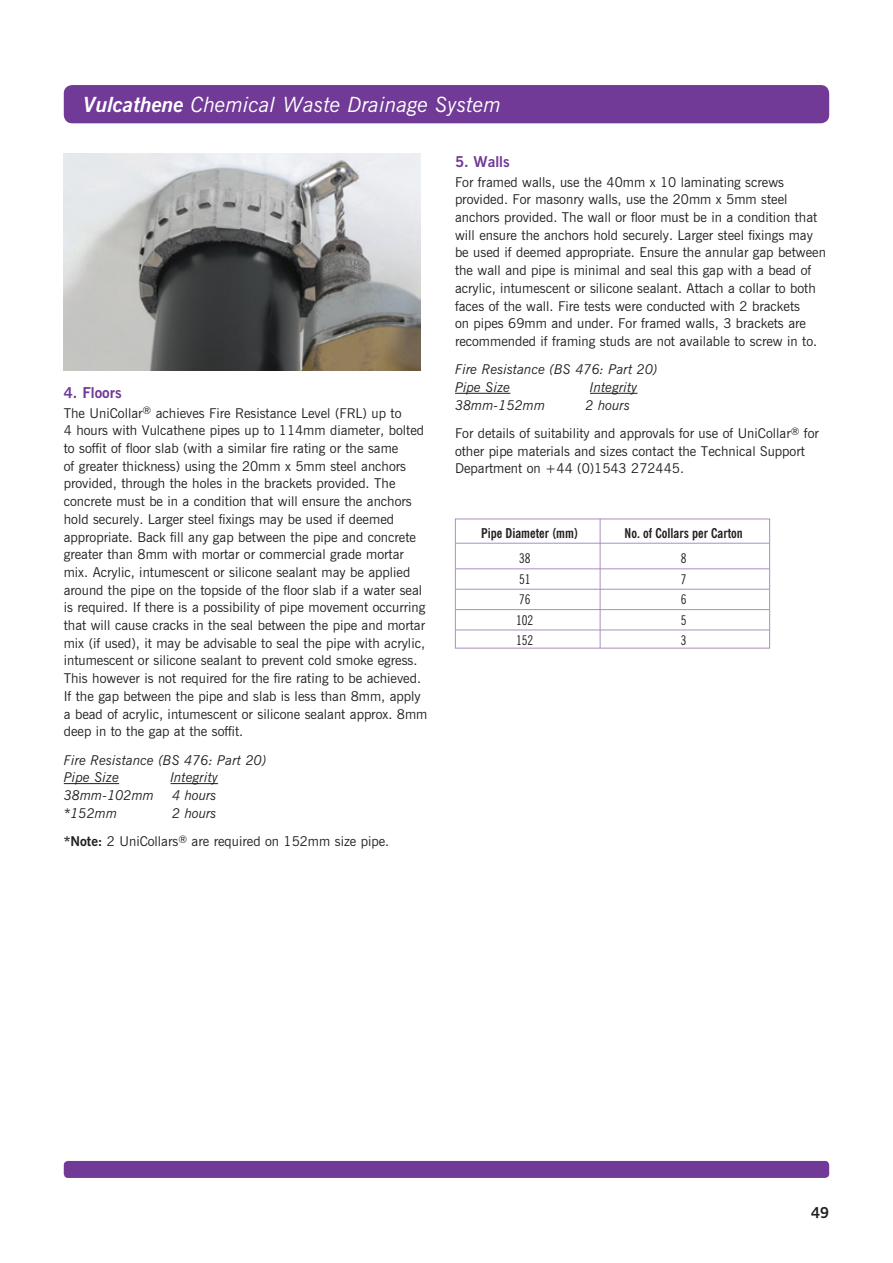
<style>
.page{position:relative;width:893px;height:1263px;background:#fff}
.page>*{position:absolute;margin:0;border:0;box-sizing:border-box;transform-origin:0 0}
.t1{font:italic 21px "News Gothic BT";color:#fff}
.t2{font:700 15px "News Gothic BT";color:#713a97}
.t3{font:700 15px "News Gothic BT";color:#231f20}
.t4{font:13.5px/17.7px "News Gothic BT";color:#231f20}
.t5{font:italic 13.5px "News Gothic BT";color:#231f20}
.t6{font:700 condensed 13.5px "News Gothic BT";color:#231f20}
.t7{font:condensed 13.5px "News Gothic BT";color:#231f20}
.s1{font-weight:700}
</style>
<div class="page">
<img style="left:64px;top:153px;width:356px;height:218px">
<hr style="left:456px;top:543px;width:313px;height:1px;background:#aa8ec2">
<hr style="left:456px;top:568px;width:313px;height:1px;background:#aa8ec2">
<hr style="left:456px;top:589px;width:313px;height:1px;background:#aa8ec2">
<hr style="left:456px;top:609px;width:313px;height:1px;background:#aa8ec2">
<hr style="left:456px;top:630px;width:313px;height:1px;background:#aa8ec2">
<div style="left:455px;top:519px;width:315px;height:129px;border:1px solid #aa8ec2"></div>
<hr style="left:600px;top:519px;width:1px;height:129px;background:#aa8ec2">
<div style="left:64px;top:1161px;width:765px;height:17px;background:#713a97;border-radius:4px"></div>
<div style="left:64px;top:85px;width:765px;height:38px;background:#713a97;border-radius:9px"></div>
<hr style="left:64px;top:783px;width:55px;height:1px;background:#231f20">
<hr style="left:171px;top:783px;width:47px;height:1px;background:#231f20">
<hr style="left:455px;top:393px;width:55px;height:1px;background:#231f20">
<hr style="left:590px;top:393px;width:47px;height:1px;background:#231f20">
<p class="t1" style="left:83px;top:92px;width:419px"><span class="s1">Vulcathene</span> Chemical Waste Drainage System</p>
<p class="t2" style="left:64px;top:383px;width:59px">4. Floors</p>
<p class="t4" style="left:64px;top:404px;width:365px">The UniCollar<sup>®</sup> achieves Fire Resistance Level (FRL) up to<br>4 hours with Vulcathene pipes up to 114mm diameter, bolted to soffit of floor slab (with a similar fire rating or the same<br>of greater thickness) using the 20mm x 5mm steel anchors provided, through the holes in the brackets provided. The concrete must be in a condition that will ensure the anchors hold securely. Larger steel fixings may be used if deemed appropriate. Back fill any gap between the pipe and concrete greater than 8mm with mortar or commercial grade mortar mix. Acrylic, intumescent or silicone sealant may be applied around the pipe on the topside of the floor slab if a water seal is required. If there is a possibility of pipe movement occurring that will cause cracks in the seal between the pipe and mortar mix (if used), it may be advisable to seal the pipe with acrylic, intumescent or silicone sealant to prevent cold smoke egress.<br>This however is not required for the fire rating to be achieved.<br>If the gap between the pipe and slab is less than 8mm, apply a bead of acrylic, intumescent or silicone sealant approx. 8mm deep in to the gap at the soffit.</p>
<p class="t5" style="left:64px;top:752px;width:204px">Fire Resistance (BS 476: Part 20)</p>
<p class="t5" style="left:64px;top:769px;width:57px">Pipe Size</p>
<p class="t5" style="left:171px;top:769px;width:49px">Integrity</p>
<p class="t5" style="left:64px;top:787px;width:92px">38mm-102mm</p>
<p class="t5" style="left:172px;top:787px;width:46px">4 hours</p>
<p class="t5" style="left:64px;top:805px;width:55px">*152mm</p>
<p class="t5" style="left:172px;top:805px;width:46px">2 hours</p>
<p class="t4" style="left:64px;top:832px;width:327px"><span class="s1">*Note:</span> 2 UniCollars<sup>®</sup> are required on 152mm size pipe.</p>
<p class="t2" style="left:455px;top:152px;width:56px">5. Walls</p>
<p class="t4" style="left:455px;top:173px;width:372px">For framed walls, use the 40mm x 10 laminating screws provided. For masonry walls, use the 20mm x 5mm steel anchors provided. The wall or floor must be in a condition that will ensure the anchors hold securely. Larger steel fixings may be used if deemed appropriate. Ensure the annular gap between the wall and pipe is minimal and seal this gap with a bead of acrylic, intumescent or silicone sealant. Attach a collar to both faces of the wall. Fire tests were conducted with 2 brackets<br>on pipes 69mm and under. For framed walls, 3 brackets are recommended if framing studs are not available to screw in to.</p>
<p class="t5" style="left:455px;top:361px;width:204px">Fire Resistance (BS 476: Part 20)</p>
<p class="t5" style="left:455px;top:379px;width:57px">Pipe Size</p>
<p class="t5" style="left:590px;top:379px;width:49px">Integrity</p>
<p class="t5" style="left:455px;top:397px;width:92px">38mm-152mm</p>
<p class="t5" style="left:585px;top:397px;width:46px">2 hours</p>
<p class="t4" style="left:455px;top:424px;width:365px">For details of suitability and approvals for use of UniCollar<sup>®</sup> for other pipe materials and sizes contact the Technical Support<br>Department on +44 (0)1543 272445.</p>
<p class="t6" style="left:481px;top:525px;width:98px">Pipe Diameter (mm)</p>
<p class="t6" style="left:625px;top:525px;width:120px">No. of Collars per Carton</p>
<p class="t7" style="left:519px;top:550px;width:13px">38</p>
<p class="t7" style="left:681px;top:550px;width:7px">8</p>
<p class="t7" style="left:519px;top:571px;width:13px">51</p>
<p class="t7" style="left:681px;top:571px;width:7px">7</p>
<p class="t7" style="left:519px;top:591px;width:13px">76</p>
<p class="t7" style="left:681px;top:591px;width:7px">6</p>
<p class="t7" style="left:516px;top:611px;width:19px">102</p>
<p class="t7" style="left:681px;top:611px;width:7px">5</p>
<p class="t7" style="left:516px;top:632px;width:19px">152</p>
<p class="t7" style="left:681px;top:632px;width:7px">3</p>
<p class="t3" style="left:811px;top:1203px;width:20px">49</p>
</div>
